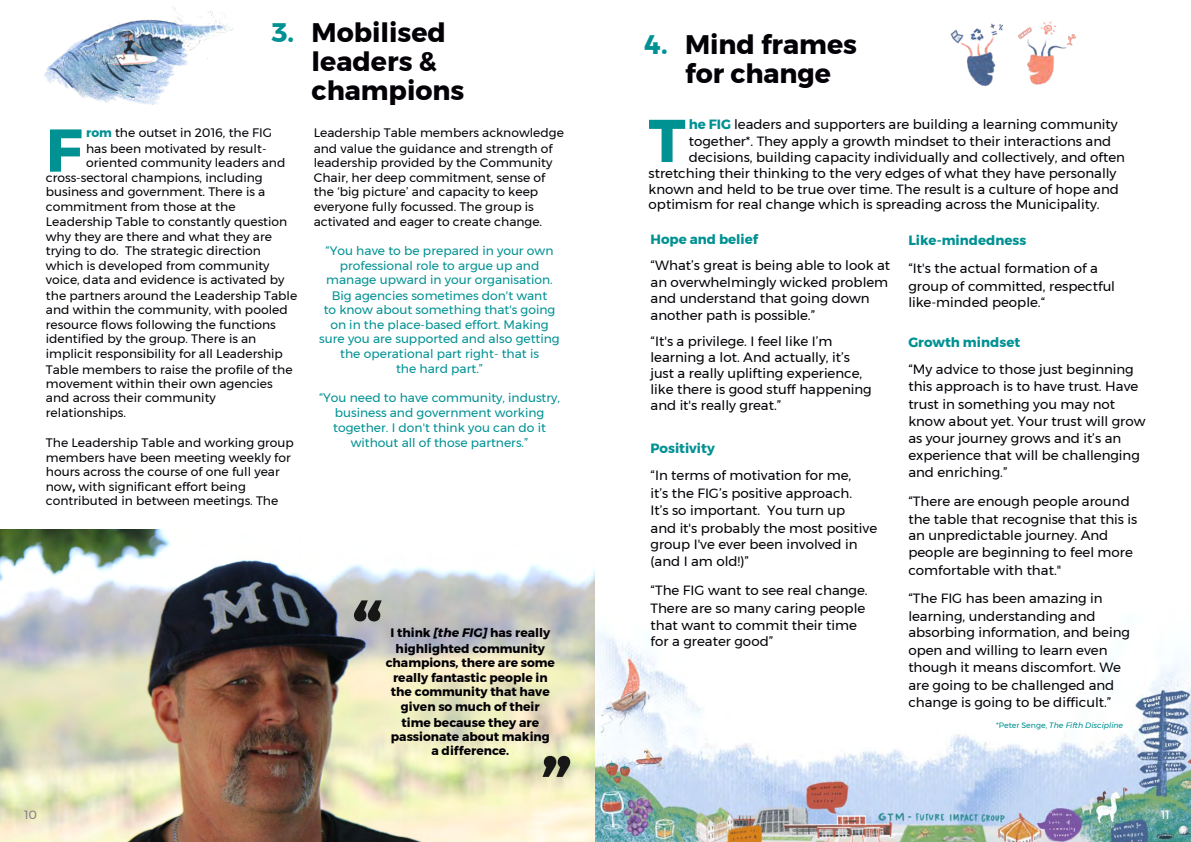
<style>
.page{position:relative;width:1191px;height:842px;background:#fff}
.page>*{position:absolute;margin:0;border:0;box-sizing:border-box;transform-origin:0 0}
.t1{font:700 73.6px "Montserrat";color:#181717}
.t2{font:700 60.2px "Montserrat";color:#009193}
.t3{font:700 26.8px/29.1px "Montserrat";color:#030106}
.t4{font:13.4px/17.1px "Montserrat";color:#030106}
.t5{font:700 13.4px "Montserrat";color:#009193}
.t6{font:12.3px/14.9px "Montserrat";color:#030106}
.t7{font:12.3px/14.8px "Montserrat";color:#009193;text-align:center}
.t8{font:700 12.3px/14.5px "Montserrat";color:#030106;text-align:center}
.t9{font:12px "Montserrat";color:#808285}
.t10{font:12px "Montserrat";color:#fff}
.t11{font:italic 7.8px "Montserrat";letter-spacing:-.005em;color:#009193}
.s1{color:#009193}
.s2{font-weight:700;color:#009193}
.s3{font-weight:700}
.s4{font-style:italic}
.s5{font-style:normal}
</style>
<div class="page">
<img style="left:0;top:530px;width:595px;height:312px">
<img style="left:44px;top:7px;width:189px;height:98px">
<img style="left:595px;top:632px;width:596px;height:210px">
<img style="left:950px;top:21px;width:126px;height:66px">
<h3 class="t3" style="left:312px;top:18px;width:154px;text-indent:-40px"><span class="s1">3.</span> Mobilised leaders &amp; champions</h3>
<p class="t6" style="left:86px;top:125px;width:187px"><span class="s2">rom</span> the outset in 2016, the FIG</p>
<p class="t6" style="left:86px;top:141px;width:182px">has been motivated by result-</p>
<p class="t6" style="left:86px;top:155px;width:201px">oriented community leaders and</p>
<p class="t6" style="left:46px;top:170px;width:218px">cross-sectoral champions, including</p>
<p class="t6" style="left:46px;top:184px;width:221px">business and government. There is a</p>
<p class="t6" style="left:46px;top:199px;width:191px">commitment from those at the</p>
<p class="t6" style="left:46px;top:214px;width:243px">Leadership Table to constantly question</p>
<p class="t6" style="left:46px;top:229px;width:227px">why they are there and what they are</p>
<p class="t6" style="left:46px;top:243px;width:216px">trying to do. The strategic direction</p>
<p class="t6" style="left:46px;top:258px;width:225px">which is developed from community</p>
<p class="t6" style="left:46px;top:272px;width:240px">voice, data and evidence is activated by</p>
<p class="t6" style="left:46px;top:288px;width:253px">the partners around the Leadership Table</p>
<p class="t6" style="left:46px;top:302px;width:243px">and within the community, with pooled</p>
<p class="t6" style="left:46px;top:317px;width:231px">resource flows following the functions</p>
<p class="t6" style="left:46px;top:331px;width:212px">identified by the group. There is an</p>
<p class="t6" style="left:46px;top:346px;width:238px">implicit responsibility for all Leadership</p>
<p class="t6" style="left:46px;top:362px;width:248px">Table members to raise the profile of the</p>
<p class="t6" style="left:46px;top:376px;width:228px">movement within their own agencies</p>
<p class="t6" style="left:46px;top:390px;width:171px">and across their community</p>
<p class="t6" style="left:46px;top:405px;width:82px">relationships.</p>
<p class="t6" style="left:46px;top:435px;width:249px;line-height:14.5px">The Leadership Table and working group members have been meeting weekly for hours across the course of one full year now<span class="s3">,</span> with significant effort being contributed in between meetings. The</p>
<h2 class="t2" style="left:46px;top:102px;width:38px">F</h2>
<p class="t6" style="left:314px;top:125px;width:252px">Leadership Table members acknowledge and value the guidance and strength of leadership provided by the Community Chair, her deep commitment, sense of the ‘big picture’ and capacity to keep everyone fully focussed. The group is activated and eager to create change.</p>
<p class="t7" style="left:319px;top:243px;width:242px">“You have to be prepared in your own professional role to argue up and manage upward in your organisation.<br>Big agencies sometimes don't want<br>to know about something that's going on in the place-based effort. Making sure you are supported and also getting the operational part right- that is<br>the hard part.”</p>
<p class="t7" style="left:319px;top:390px;width:242px">“You need to have community, industry, business and government working together. I don't think you can do it without all of those partners.”</p>
<h1 class="t1" style="left:352px;top:570px;width:33px">“</h1>
<p class="t8" style="left:390px;top:625px;width:161px;line-height:15.8px">I think <span class="s4">[the FIG]</span> has really highlighted community</p>
<p class="t8" style="left:386px;top:656px;width:171px">champions, there are some really fantastic people in the community that have given so much of their</p>
<p class="t8" style="left:391px;top:715px;width:160px">time because they are passionate about making a difference.</p>
<h1 class="t1" style="left:571px;top:807px;width:33px;rotate:-180deg">“</h1>
<h3 class="t3" style="left:645px;top:30px;width:214px;text-align:center"><span class="s1">4.</span> Mind frames for change</h3>
<h2 class="t2" style="left:648px;top:92px;width:38px">T</h2>
<p class="t4" style="left:689px;top:116px;width:430px"><span class="s2">he FIG</span> leaders and supporters are building a learning community together*. They apply a growth mindset to their interactions and</p>
<p class="t4" style="left:648px;top:148px;width:478px;text-indent:40px">decisions, building capacity individually and collectively, and often stretching their thinking to the very edges of what they have personally</p>
<p class="t4" style="left:648px;top:181px;width:472px;line-height:15.5px">known and held to be true over time. The result is a culture of hope and optimism for real change which is spreading across the Municipality.</p>
<p class="t5" style="left:650px;top:228px;width:109px">Hope and belief</p>
<p class="t4" style="left:650px;top:258px;width:241px;line-height:16.1px">“What’s great is being able to look at an overwhelmingly wicked problem and understand that going down</p>
<p class="t4" style="left:650px;top:301px;width:183px;line-height:26.8px">another path is possible.” “It's a privilege. I feel like I’m</p>
<p class="t4" style="left:650px;top:349px;width:223px;line-height:16px">learning a lot. And actually, it’s just a really uplifting experience, like there is good stuff happening and it's really great.”</p>
<p class="t5" style="left:650px;top:438px;width:66px">Positivity</p>
<p class="t4" style="left:650px;top:466px;width:203px;line-height:17.9px">“In terms of motivation for me, it’s the FIG’s positive approach.</p>
<p class="t4" style="left:650px;top:501px;width:228px;line-height:17.9px">It’s so important. You turn up<br>and it's probably the most positive</p>
<p class="t4" style="left:650px;top:536px;width:208px">group I've ever been involved in (and I am old!)”</p>
<p class="t4" style="left:650px;top:581px;width:219px;line-height:17.9px">“The FIG want to see real change.<br>There are so many caring people</p>
<p class="t4" style="left:650px;top:616px;width:208px">that want to commit their time for a greater good”</p>
<p class="t5" style="left:908px;top:229px;width:120px">Like-mindedness</p>
<p class="t4" style="left:908px;top:259px;width:208px;line-height:17.9px">“It's the actual formation of a group of committed, respectful</p>
<p class="t4" style="left:908px;top:294px;width:138px">like-minded people.“</p>
<p class="t5" style="left:908px;top:332px;width:113px">Growth mindset</p>
<p class="t4" style="left:908px;top:361px;width:239px">“My advice to those just beginning this approach is to have trust. Have trust in something you may not know about yet. Your trust will grow as your journey grows and it’s an experience that will be challenging and enriching.”</p>
<p class="t4" style="left:908px;top:492px;width:230px">“There are enough people around the table that recognise that this is an unpredictable journey. And people are beginning to feel more</p>
<p class="t4" style="left:908px;top:556px;width:196px;line-height:27.8px">comfortable with that."<br>“The FIG has been amazing in</p>
<p class="t4" style="left:908px;top:607px;width:223px;line-height:16.6px">learning, understanding and absorbing information, and being</p>
<p class="t4" style="left:908px;top:642px;width:214px">open and willing to learn even though it means discomfort. We are going to be challenged and change is going to be difficult.”</p>
<p class="t11" style="left:996px;top:719px;width:128px"><span class="s5">*Peter Senge,</span> The Fifth Discipline</p>
<p class="t9" style="left:24px;top:806px;width:14px">10</p>
<p class="t10" style="left:1160px;top:806px;width:10px">11</p>
</div>
